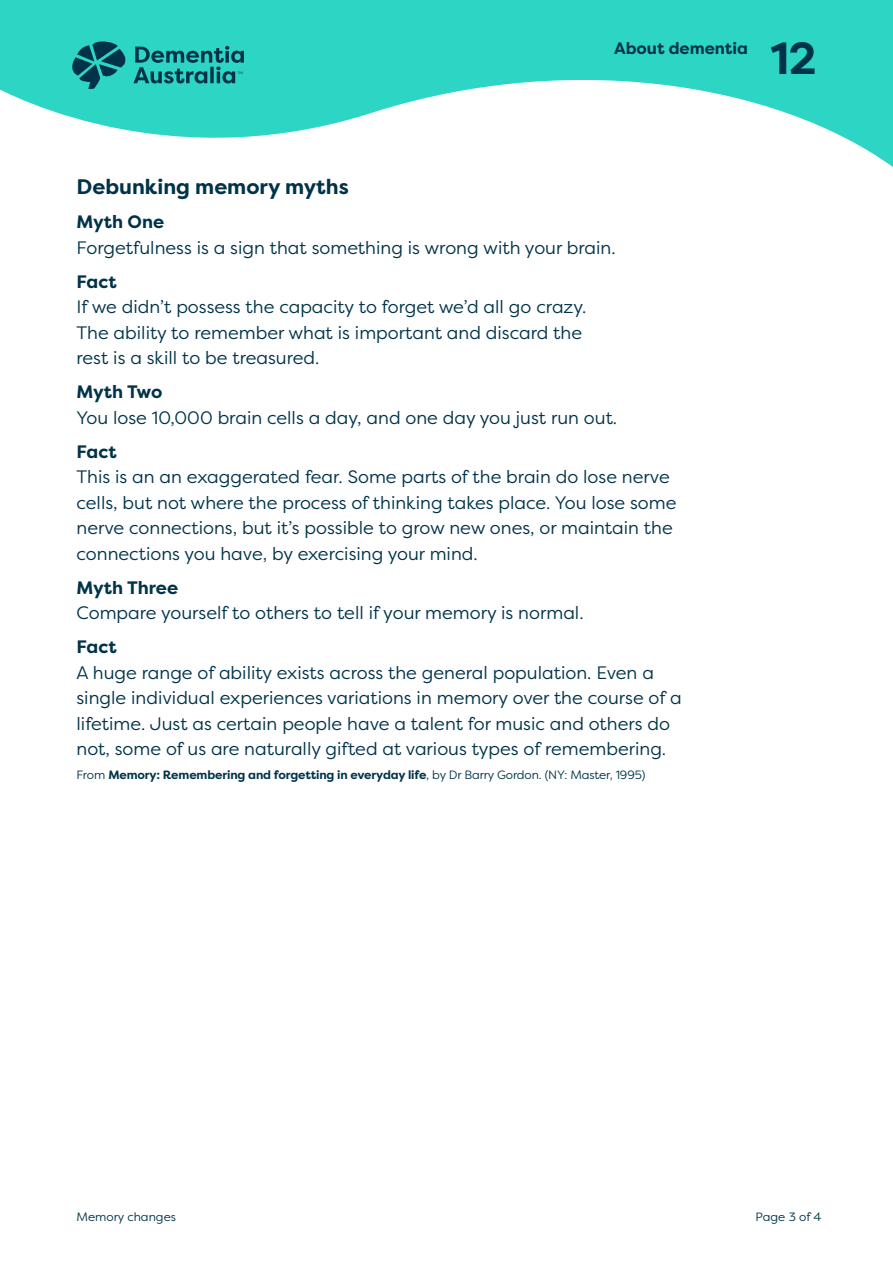
<style>
.page{position:relative;width:893px;height:1263px;background:#fff}
.page>*{position:absolute;margin:0;border:0;box-sizing:border-box;transform-origin:0 0}
.t1{font:700 45px "Filson Pro";color:#00334a}
.t2{font:700 21px "Filson Pro";color:#00334a}
.Body{font:18px/25.5px "Filson Pro";color:#00334a}
.t3{font:700 16.5px "Filson Pro";color:#00334a}
.Small_Body_Copy{font:700 12px "Filson Pro";letter-spacing:-.01em;color:#00334a}
.t4{font:12px "Filson Pro";color:#00334a}
.s1{font-weight:700}
.s2{font-weight:400}
</style>
<div class="page">
<svg style="left:0;top:0;width:893px;height:167px;fill:#2cd5c4"></svg>
<svg style="left:72px;top:40px;width:172px;height:49px"></svg>
<p class="t3" style="left:614px;top:38px;width:135px">About dementia</p>
<h1 class="t1" style="left:771px;top:30px;width:47px">12</h1>
<h2 class="t2" style="left:77px;top:174px;width:274px">Debunking memory myths</h2>
<p class="Body" style="left:77px;top:209px;width:541px"><span class="s1">Myth One<br></span>Forgetfulness is a sign that something is wrong with your brain.</p>
<p class="Body" style="left:77px;top:268px;width:511px"><span class="s1">Fact<br></span>If we didn’t possess the capacity to forget we’d all go crazy.<br>The ability to remember what is important and discard the rest is a skill to be treasured.</p>
<p class="Body" style="left:77px;top:379px;width:542px"><span class="s1">Myth Two<br></span>You lose 10,000 brain cells a day, and one day you just run out.</p>
<p class="Body" style="left:77px;top:438px;width:601px"><span class="s1">Fact<br></span>This is an an exaggerated fear. Some parts of the brain do lose nerve cells, but not where the process of thinking takes place. You lose some nerve connections, but it’s possible to grow new ones, or maintain the connections you have, by exercising your mind.</p>
<p class="Body" style="left:77px;top:574px;width:509px"><span class="s1">Myth Three<br></span>Compare yourself to others to tell if your memory is normal.</p>
<p class="Body" style="left:77px;top:634px;width:607px"><span class="s1">Fact<br></span>A huge range of ability exists across the general population. Even a single individual experiences variations in memory over the course of a lifetime. Just as certain people have a talent for music and others do not, some of us are naturally gifted at various types of remembering.</p>
<p class="Small_Body_Copy" style="left:77px;top:767px;width:570px"><span class="s2">From</span> Memory: Remembering and forgetting in everyday life<span class="s2">, by Dr Barry Gordon. (NY: Master, 1995)</span></p>
<p class="t4" style="left:77px;top:1209px;width:101px">Memory changes</p>
<p class="t4" style="left:756px;top:1209px;width:67px">Page 3 of 4</p>
</div>
